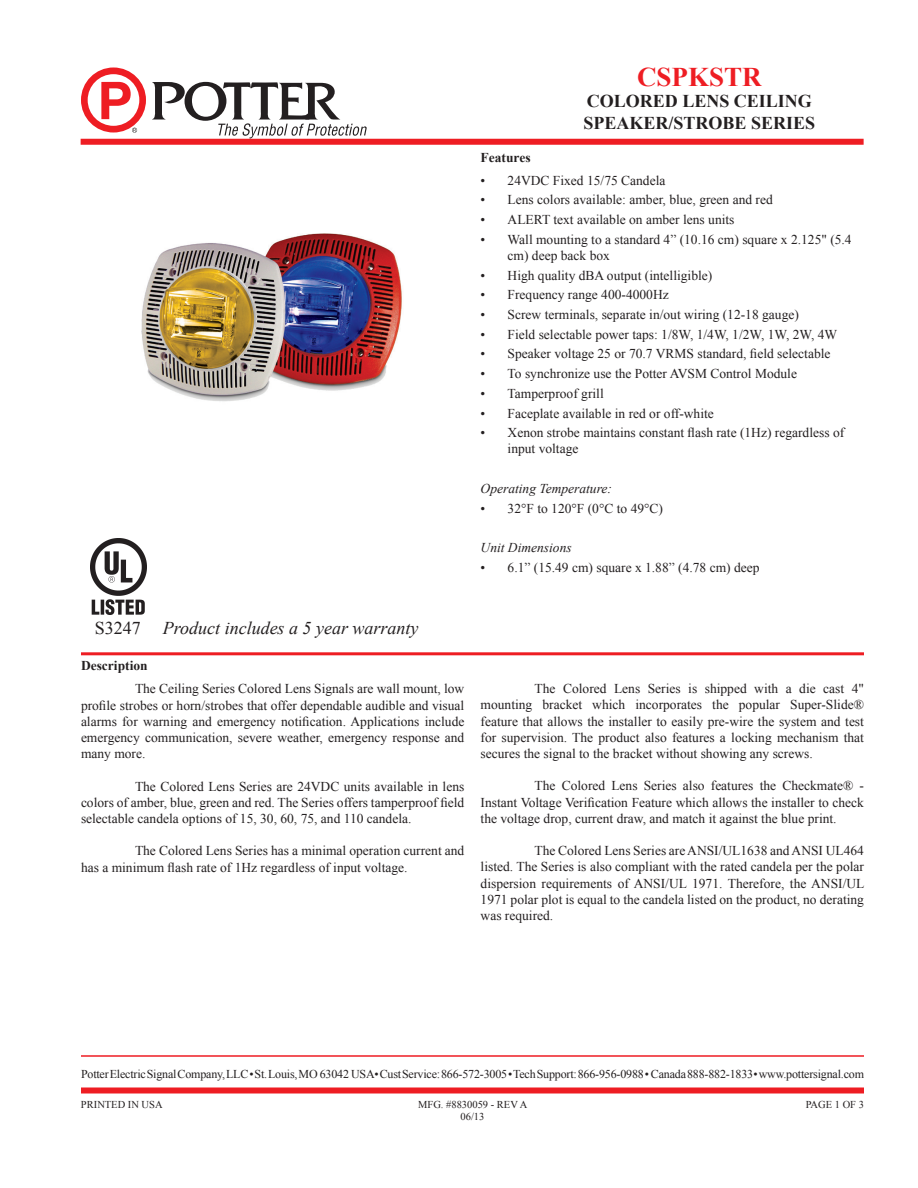
<style>
.page{position:relative;width:918px;height:1188px;background:#fff}
.page>*{position:absolute;margin:0;border:0;box-sizing:border-box;transform-origin:0 0}
.t1{font:700 27px "Times New Roman";color:#ee1d23}
.t2{font:700 18px/21.6px "Times New Roman";color:#231f20}
.t3{font:italic 18px "Times New Roman";color:#231f20}
.t4{font:13.5px/16.2px "Times New Roman";color:#231f20;text-align:justify}
.t5{font:italic 13.5px "Times New Roman";color:#231f20}
.t6{font:700 13.5px "Times New Roman";color:#231f20}
.t7{font:12px "Times New Roman";letter-spacing:-.015em;color:#231f20}
.t8{font:10.5px/12.6px "Times New Roman";color:#231f20;text-align:center}
.s1{font-style:normal}
</style>
<div class="page">
<div style="left:81px;top:1088px;width:783px;height:6px;background:#ee1d23"></div>
<div style="left:81px;top:139px;width:783px;height:6px;background:#ee1d23"></div>
<svg style="left:81px;top:68px;width:65px;height:65px"></svg>
<svg style="left:152px;top:82px;width:215px;height:56px"></svg>
<img style="left:141px;top:233px;width:261px;height:169px">
<img style="left:90px;top:539px;width:57px;height:75px">
<hr style="left:81px;top:1055px;width:783px;height:2px;background:#ee1d23">
<hr style="left:81px;top:652px;width:783px;height:3px;background:#ee1d23">
<h1 class="t1" style="left:637px;top:58px;width:126px">CSPKSTR</h1>
<h2 class="t2" style="left:584px;top:90px;width:231px">COLORED LENS CEILING<br>SPEAKER/STROBE SERIES</h2>
<p class="t6" style="left:481px;top:148px;width:51px">FEATURES</p>
<p class="t4" style="left:481px;top:172px;width:186px">• 24VDC Fixed 15/75 Candela</p>
<p class="t4" style="left:481px;top:191px;width:294px">• Lens colors available: amber, blue, green and red</p>
<p class="t4" style="left:481px;top:211px;width:255px">• ALERT text available on amber lens units</p>
<p class="t4" style="left:508px;top:231px;width:346px;text-indent:-27px">• Wall mounting to a standard 4” (10.16 cm) square x 2.125" (5.4 cm) deep back box</p>
<p class="t4" style="left:481px;top:267px;width:233px">• High quality dBA output (intelligible)</p>
<p class="t4" style="left:481px;top:286px;width:190px">• Frequency range 400-4000Hz</p>
<p class="t4" style="left:481px;top:306px;width:320px">• Screw terminals, separate in/out wiring (12-18 gauge)</p>
<p class="t4" style="left:481px;top:326px;width:358px">• Field selectable power taps: 1/8W, 1/4W, 1/2W, 1W, 2W, 4W</p>
<p class="t4" style="left:481px;top:346px;width:351px">• Speaker voltage 25 or 70.7 VRMS standard, field selectable</p>
<p class="t4" style="left:481px;top:365px;width:318px">• To synchronize use the Potter AVSM Control Module</p>
<p class="t4" style="left:481px;top:385px;width:125px">• Tamperproof grill</p>
<p class="t4" style="left:481px;top:405px;width:235px">• Faceplate available in red or off-white</p>
<p class="t4" style="left:508px;top:424px;width:338px;text-indent:-27px">• Xenon strobe maintains constant flash rate (1Hz) regardless of input voltage</p>
<p class="t5" style="left:481px;top:479px;width:133px">Operating Temperature:</p>
<p class="t4" style="left:481px;top:500px;width:184px">• 32°F to 120°F (0°C to 49°C)</p>
<p class="t5" style="left:481px;top:538px;width:93px">Unit Dimensions</p>
<p class="t4" style="left:481px;top:559px;width:280px">• 6.1” (15.49 cm) square x 1.88” (4.78 cm) deep</p>
<h2 class="t3" style="left:95px;top:616px;width:325px"><span class="s1">S3247</span> Product includes a 5 year warranty</h2>
<p class="t6" style="left:81px;top:657px;width:68px">DESCRIPTION</p>
<p class="t4" style="left:81px;top:681px;width:385px;text-indent:54px">The Ceiling Series Colored Lens Signals are wall mount, low profile strobes or horn/strobes that offer dependable audible and visual alarms for warning and emergency notification. Applications include emergency communication, severe weather, emergency response and many more.</p>
<p class="t4" style="left:81px;top:778px;width:385px;text-indent:54px">The Colored Lens Series are 24VDC units available in lens colors of amber, blue, green and red. The Series offers tamperproof field selectable candela options of 15, 30, 60, 75, and 110 candela.</p>
<p class="t4" style="left:81px;top:843px;width:385px;text-indent:54px">The Colored Lens Series has a minimal operation current and has a minimum flash rate of 1Hz regardless of input voltage.</p>
<p class="t4" style="left:481px;top:680px;width:385px;text-indent:54px">The Colored Lens Series is shipped with a die cast 4" mounting bracket which incorporates the popular Super-Slide® feature that allows the installer to easily pre-wire the system and test for supervision. The product also features a locking mechanism that secures the signal to the bracket without showing any screws.</p>
<p class="t4" style="left:481px;top:778px;width:385px;text-indent:54px">The Colored Lens Series also features the Checkmate® - Instant Voltage Verification Feature which allows the installer to check the voltage drop, current draw, and match it against the blue print.</p>
<p class="t4" style="left:481px;top:842px;width:385px;text-indent:54px">The Colored Lens Series are ANSI/UL1638 and ANSI UL464 listed. The Series is also compliant with the rated candela per the polar dispersion requirements of ANSI/UL 1971. Therefore, the ANSI/UL 1971 polar plot is equal to the candela listed on the product, no derating was required.</p>
<p class="t7" style="left:81px;top:1066px;width:785px">Potter Electric Signal Company, LLC • St. Louis, MO 63042 USA• Cust Service: 866-572-3005 • Tech Support: 866-956-0988• Canada 888-882-1833• www.pottersignal.com</p>
<p class="t8" style="left:81px;top:1098px;width:83px">PRINTED IN USA</p>
<p class="t8" style="left:806px;top:1098px;width:60px">PAGE 1 OF 3</p>
<p class="t8" style="left:418px;top:1098px;width:111px">MFG. #8830059 - REV A<br>06/13</p>
</div>
